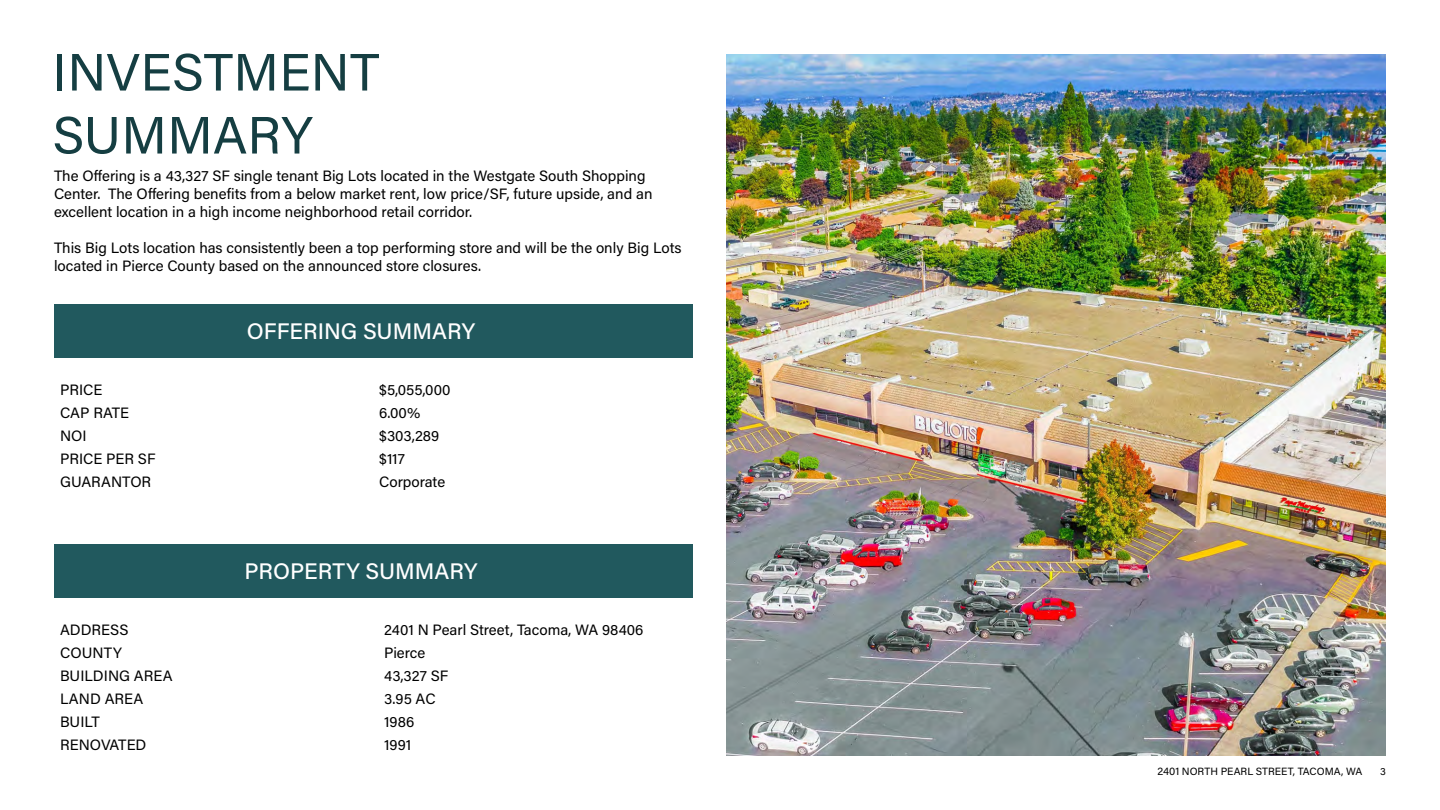
<style>
.page{position:relative;width:1440px;height:810px;background:#fff}
.page>*{position:absolute;margin:0;border:0;box-sizing:border-box;transform-origin:0 0}
.t1{font:52.5px/63px "Acumin Pro";letter-spacing:.005em;color:#153e42}
.t2{font:500 22.5px "Acumin Pro";color:#fff}
.t3{font:15px/18px "Acumin Pro";color:#000}
.t4{font:10.5px "Acumin Pro";color:#000}
.t5{font:10.5px "Acumin Pro";color:#000101}
</style>
<div class="page">
<img style="left:727px;top:54px;width:659px;height:702px">
<div style="left:54px;top:304px;width:638px;height:54px;background:#21595e"></div>
<div style="left:54px;top:544px;width:638px;height:54px;background:#21595e"></div>
<h1 class="t1" style="left:52px;top:39px;width:328px">INVESTMENT<br>SUMMARY</h1>
<p class="t3" style="left:54px;top:166px;width:600px">The Offering is a 43,327 SF single tenant Big Lots located in the Westgate South Shopping<br>Center. The Offering benefits from a below market rent, low price/SF, future upside, and an excellent location in a high income neighborhood retail corridor.</p>
<p class="t3" style="left:54px;top:238px;width:629px">This Big Lots location has consistently been a top performing store and will be the only Big Lots located in Pierce County based on the announced store closures.</p>
<h2 class="t2" style="left:247px;top:315px;width:230px">OFFERING SUMMARY</h2>
<p class="t3" style="left:60px;top:380px;width:44px">PRICE</p>
<p class="t3" style="left:379px;top:380px;width:73px">$5,055,000</p>
<p class="t3" style="left:60px;top:403px;width:71px">CAP RATE</p>
<p class="t3" style="left:379px;top:403px;width:42px">6.00%</p>
<p class="t3" style="left:60px;top:426px;width:28px">NOI</p>
<p class="t3" style="left:379px;top:426px;width:62px">$303,289</p>
<p class="t3" style="left:60px;top:449px;width:97px">PRICE PER SF</p>
<p class="t3" style="left:379px;top:449px;width:27px">$117</p>
<p class="t3" style="left:60px;top:472px;width:93px">GUARANTOR</p>
<p class="t3" style="left:379px;top:472px;width:67px">Corporate</p>
<h2 class="t2" style="left:245px;top:556px;width:235px">PROPERTY SUMMARY</h2>
<p class="t3" style="left:60px;top:620px;width:70px">ADDRESS</p>
<p class="t3" style="left:384px;top:620px;width:261px">2401 N Pearl Street, Tacoma, WA 98406</p>
<p class="t3" style="left:60px;top:643px;width:63px">COUNTY</p>
<p class="t3" style="left:384px;top:643px;width:43px">Pierce</p>
<p class="t3" style="left:60px;top:666px;width:114px">BUILDING AREA</p>
<p class="t3" style="left:384px;top:666px;width:66px">43,327 SF</p>
<p class="t3" style="left:60px;top:689px;width:85px">LAND AREA</p>
<p class="t3" style="left:384px;top:689px;width:53px">3.95 AC</p>
<p class="t3" style="left:60px;top:712px;width:41px">BUILT</p>
<p class="t3" style="left:384px;top:712px;width:32px">1986</p>
<p class="t3" style="left:60px;top:735px;width:88px">RENOVATED</p>
<p class="t3" style="left:384px;top:735px;width:29px">1991</p>
<p class="t4" style="left:1157px;top:764px;width:206px">2401 NORTH PEARL STREET, TACOMA, WA</p>
<p class="t5" style="left:1380px;top:764px;width:7px">3</p>
</div>
